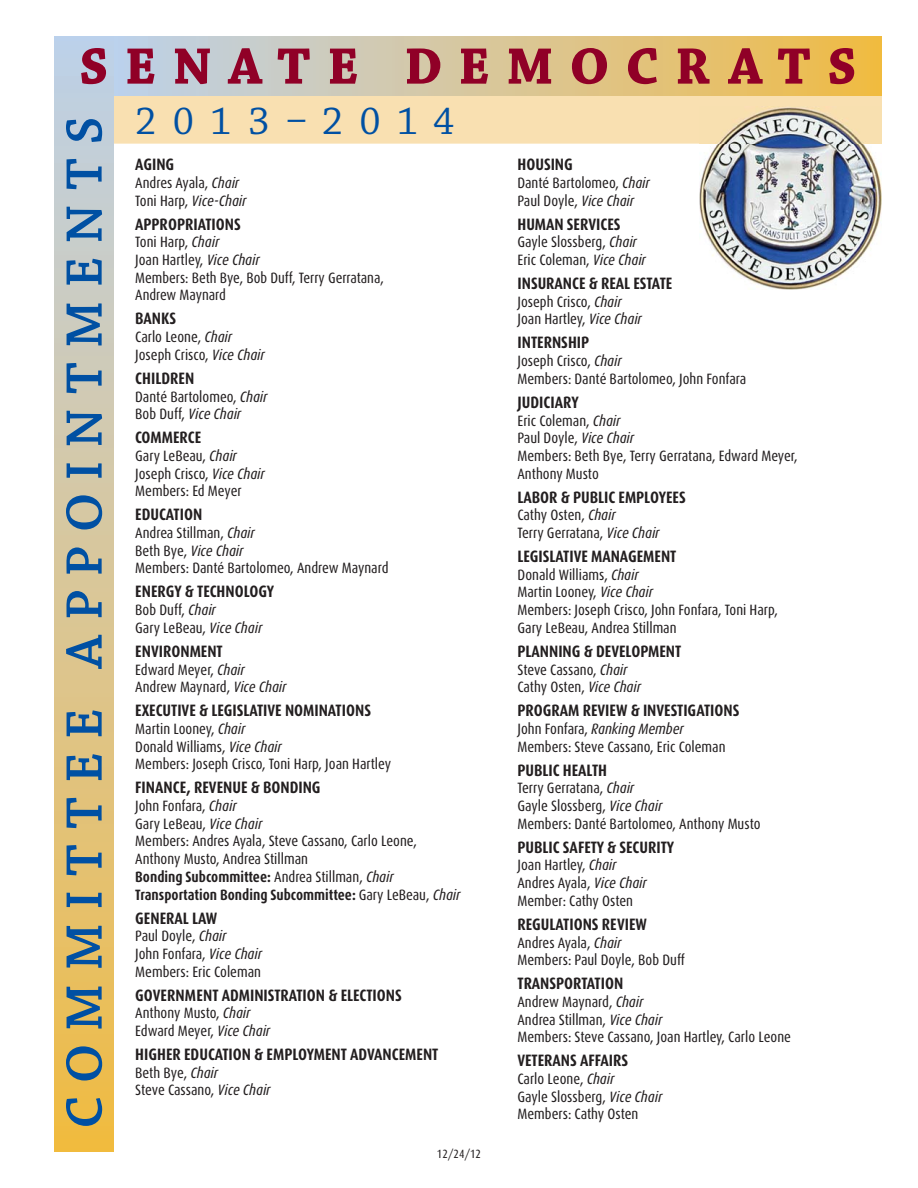
<style>
.page{position:relative;width:918px;height:1188px;background:#fff}
.page>*{position:absolute;margin:0;border:0;box-sizing:border-box;transform-origin:0 0}
.t1{font:600 54px "Chaparral Pro";letter-spacing:.255em;color:#0050a3}
.t2{font:700 54px "Chaparral Pro";letter-spacing:.305em;color:#900027}
.t3{font:40.5px "Chaparral Pro";letter-spacing:.405em;color:#0050a3}
.t4{font:700 16.5px "Dax Condensed";color:#231f20}
.t5{font:15px/17.7px "Dax Condensed";color:#231f20}
.t6{font:12px "Dax Condensed";color:#231f20}
.s1{font-style:italic}
.s2{font-weight:700}
</style>
<div class="page">
<div style="left:54px;top:36px;width:60px;height:1116px;background:linear-gradient(to bottom,#bfd1ea,#f2bb44)"></div>
<div style="left:114px;top:36px;width:768px;height:60px;background:linear-gradient(to right,#bed1eb,#f1bb46)"></div>
<img style="left:699px;top:144px;width:183px;height:146px">
<svg style="left:114px;top:96px;width:768px;height:48px;background:#f0dab0"></svg>
<h1 class="t2" style="left:79px;top:45px;width:779px">SENATE DEMOCRATS</h1>
<h1 class="t1" style="left:63px;top:1128px;width:1013px;rotate:-90deg">COMMITTEE APPOINTMENTS</h1>
<h2 class="t3" style="left:135px;top:105px;width:136px">2013</h2>
<h2 class="t3" style="left:322px;top:105px;width:134px">2014</h2>
<p class="t4" style="left:135px;top:157px;width:41px">AGING</p>
<p class="t5" style="left:135px;top:175px;width:113px">Andres Ayala, <span class="s1">Chair<br></span>Toni Harp, <span class="s1">Vice-Chair</span></p>
<p class="t4" style="left:135px;top:216px;width:107px">APPROPRIATIONS</p>
<p class="t5" style="left:135px;top:234px;width:250px">Toni Harp, <span class="s1">Chair<br></span>Joan Hartley, <span class="s1">Vice Chair<br></span>Members: Beth Bye, Bob Duff, Terry Gerratana,<br>Andrew Maynard</p>
<p class="t4" style="left:135px;top:311px;width:42px">BANKS</p>
<p class="t5" style="left:135px;top:329px;width:131px">Carlo Leone, <span class="s1">Chair<br></span>Joseph Crisco, <span class="s1">Vice Chair</span></p>
<p class="t4" style="left:135px;top:370px;width:61px">CHILDREN</p>
<p class="t5" style="left:135px;top:388px;width:134px">Danté Bartolomeo, <span class="s1">Chair<br></span>Bob Duff, <span class="s1">Vice Chair</span></p>
<p class="t4" style="left:135px;top:430px;width:68px">COMMERCE</p>
<p class="t5" style="left:135px;top:448px;width:131px">Gary LeBeau, <span class="s1">Chair<br></span>Joseph Crisco, <span class="s1">Vice Chair<br></span>Members: Ed Meyer</p>
<p class="t4" style="left:135px;top:507px;width:68px">EDUCATION</p>
<p class="t5" style="left:135px;top:525px;width:255px">Andrea Stillman, <span class="s1">Chair<br></span>Beth Bye, <span class="s1">Vice Chair<br></span>Members: Danté Bartolomeo, Andrew Maynard</p>
<p class="t4" style="left:135px;top:584px;width:140px">ENERGY &amp; TECHNOLOGY</p>
<p class="t5" style="left:135px;top:602px;width:128px">Bob Duff, <span class="s1">Chair<br></span>Gary LeBeau, <span class="s1">Vice Chair</span></p>
<p class="t4" style="left:135px;top:643px;width:89px">ENVIRONMENT</p>
<p class="t5" style="left:135px;top:661px;width:153px">Edward Meyer, <span class="s1">Chair<br></span>Andrew Maynard, <span class="s1">Vice Chair</span></p>
<p class="t4" style="left:135px;top:703px;width:237px">EXECUTIVE &amp; LEGISLATIVE NOMINATIONS</p>
<p class="t5" style="left:135px;top:721px;width:257px">Martin Looney, <span class="s1">Chair<br></span>Donald Williams, <span class="s1">Vice Chair<br></span>Members: Joseph Crisco, Toni Harp, Joan Hartley</p>
<p class="t4" style="left:135px;top:780px;width:187px">FINANCE, REVENUE &amp; BONDING</p>
<p class="t5" style="left:135px;top:798px;width:327px">John Fonfara, <span class="s1">Chair<br></span>Gary LeBeau, <span class="s1">Vice Chair<br></span>Members: Andres Ayala, Steve Cassano, Carlo Leone, Anthony Musto, Andrea Stillman<br><span class="s2">Bonding Subcommittee:</span> Andrea Stillman, <span class="s1">Chair </span><span class="s2">Transportation Bonding Subcommittee:</span> Gary LeBeau, <span class="s1">Chair</span></p>
<p class="t4" style="left:135px;top:910px;width:84px">GENERAL LAW</p>
<p class="t5" style="left:135px;top:928px;width:128px">Paul Doyle, <span class="s1">Chair<br></span>John Fonfara, <span class="s1">Vice Chair<br></span>Members: Eric Coleman</p>
<p class="t4" style="left:135px;top:987px;width:268px">GOVERNMENT ADMINISTRATION &amp; ELECTIONS</p>
<p class="t5" style="left:135px;top:1005px;width:136px">Anthony Musto, <span class="s1">Chair<br></span>Edward Meyer, <span class="s1">Vice Chair</span></p>
<p class="t4" style="left:135px;top:1046px;width:305px">HIGHER EDUCATION &amp; EMPLOYMENT ADVANCEMENT</p>
<p class="t5" style="left:135px;top:1065px;width:137px">Beth Bye, <span class="s1">Chair<br></span>Steve Cassano, <span class="s1">Vice Chair</span></p>
<p class="t4" style="left:518px;top:157px;width:57px">HOUSING</p>
<p class="t5" style="left:518px;top:175px;width:134px">Danté Bartolomeo, <span class="s1">Chair<br></span>Paul Doyle, <span class="s1">Vice Chair</span></p>
<p class="t4" style="left:518px;top:216px;width:105px">HUMAN SERVICES</p>
<p class="t5" style="left:518px;top:234px;width:130px">Gayle Slossberg, <span class="s1">Chair<br></span>Eric Coleman, <span class="s1">Vice Chair</span></p>
<p class="t4" style="left:518px;top:275px;width:156px">INSURANCE &amp; REAL ESTATE</p>
<p class="t5" style="left:518px;top:294px;width:126px">Joseph Crisco, <span class="s1">Chair<br></span>Joan Hartley, <span class="s1">Vice Chair</span></p>
<p class="t4" style="left:518px;top:335px;width:73px">INTERNSHIP</p>
<p class="t5" style="left:518px;top:353px;width:230px">Joseph Crisco, <span class="s1">Chair<br></span>Members: Danté Bartolomeo, John Fonfara</p>
<p class="t4" style="left:518px;top:394px;width:63px">JUDICIARY</p>
<p class="t5" style="left:518px;top:412px;width:282px">Eric Coleman, <span class="s1">Chair<br></span>Paul Doyle, <span class="s1">Vice Chair<br></span>Members: Beth Bye, Terry Gerratana, Edward Meyer,<br>Anthony Musto</p>
<p class="t4" style="left:518px;top:489px;width:170px">LABOR &amp; PUBLIC EMPLOYEES</p>
<p class="t5" style="left:518px;top:507px;width:144px">Cathy Osten, <span class="s1">Chair<br></span>Terry Gerratana, <span class="s1">Vice Chair</span></p>
<p class="t4" style="left:518px;top:548px;width:160px">LEGISLATIVE MANAGEMENT</p>
<p class="t5" style="left:518px;top:567px;width:262px">Donald Williams, <span class="s1">Chair<br></span>Martin Looney, <span class="s1">Vice Chair<br></span>Members: Joseph Crisco, John Fonfara, Toni Harp,<br>Gary LeBeau, Andrea Stillman</p>
<p class="t4" style="left:518px;top:643px;width:165px">PLANNING &amp; DEVELOPMENT</p>
<p class="t5" style="left:518px;top:661px;width:125px">Steve Cassano, <span class="s1">Chair<br></span>Cathy Osten, <span class="s1">Vice Chair</span></p>
<p class="t4" style="left:518px;top:703px;width:223px">PROGRAM REVIEW &amp; INVESTIGATIONS</p>
<p class="t5" style="left:518px;top:721px;width:210px">John Fonfara, <span class="s1">Ranking Member<br></span>Members: Steve Cassano, Eric Coleman</p>
<p class="t4" style="left:518px;top:762px;width:91px">PUBLIC HEALTH</p>
<p class="t5" style="left:518px;top:780px;width:245px">Terry Gerratana, <span class="s1">Chair<br></span>Gayle Slossberg, <span class="s1">Vice Chair<br></span>Members: Danté Bartolomeo, Anthony Musto</p>
<p class="t4" style="left:518px;top:839px;width:158px">PUBLIC SAFETY &amp; SECURITY</p>
<p class="t5" style="left:518px;top:857px;width:131px">Joan Hartley, <span class="s1">Chair<br></span>Andres Ayala, <span class="s1">Vice Chair<br></span>Member: Cathy Osten</p>
<p class="t4" style="left:518px;top:916px;width:131px">REGULATIONS REVIEW</p>
<p class="t5" style="left:518px;top:934px;width:169px">Andres Ayala, <span class="s1">Chair<br></span>Members: Paul Doyle, Bob Duff</p>
<p class="t4" style="left:518px;top:976px;width:107px">TRANSPORTATION</p>
<p class="t5" style="left:518px;top:994px;width:275px">Andrew Maynard, <span class="s1">Chair<br></span>Andrea Stillman, <span class="s1">Vice Chair<br></span>Members: Steve Cassano, Joan Hartley, Carlo Leone</p>
<p class="t4" style="left:518px;top:1053px;width:112px">VETERANS AFFAIRS</p>
<p class="t5" style="left:518px;top:1071px;width:146px">Carlo Leone, <span class="s1">Chair<br></span>Gayle Slossberg, <span class="s1">Vice Chair<br></span>Members: Cathy Osten</p>
<p class="t6" style="left:437px;top:1148px;width:46px">12/24/12</p>
</div>
